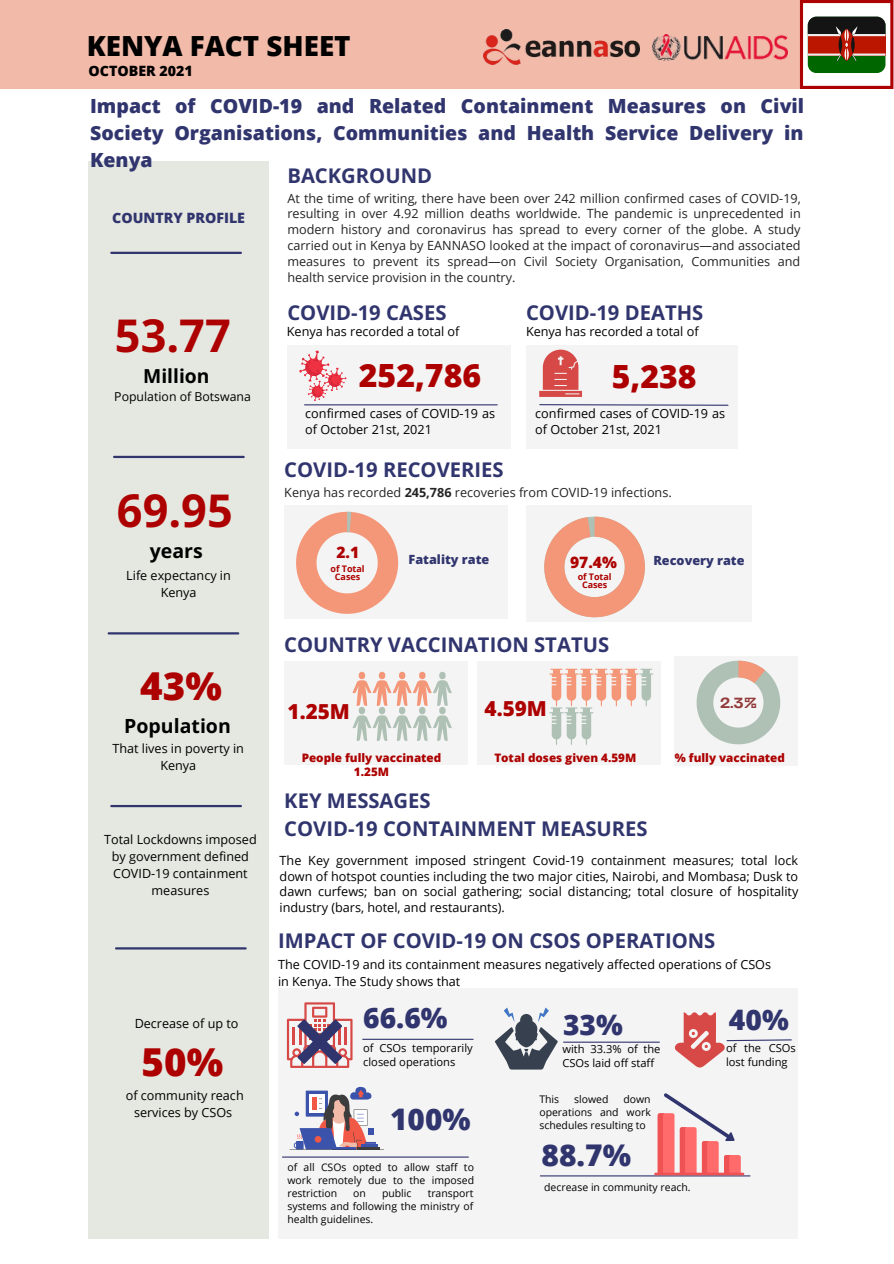
<style>
.page{position:relative;width:894px;height:1264px;background:#fff}
.page>*{position:absolute;margin:0;border:0;box-sizing:border-box;transform-origin:0 0}
.t1{font:700 45px "Open Sans";color:#ad0000}
.t2{font:800 38.4px "Open Sans";color:#ad0000}
.t3{font:800 31.95px "Open Sans";color:#ad0000}
.t4{font:800 29.85px "Open Sans";color:#31356e}
.t5{font:800 29.7px "Open Sans";color:#31356e}
.t6{font:800 28.2px "Open Sans";color:#31356e}
.t7{font:800 27.75px "Open Sans";color:#000}
.t8{font:800 20.7px "Open Sans";color:#ad0000}
.t9{font:700 20.25px "Open Sans";color:#31356e}
.t10{font:800 19.5px/27px "Open Sans";color:#31356e;text-align:justify}
.t11{font:700 19.5px "Open Sans";color:#000}
.t12{font:700 19.2px "Open Sans";color:#000}
.t13{font:800 15.6px "Open Sans";color:#ad0000}
.t14{font:700 15.45px "Telegraf";color:#923b39}
.t15{font:800 14.25px "Open Sans";color:#31356e}
.t16{font:800 14.25px "Open Sans";color:#000}
.t17{font:12.6px/16.8px "Open Sans";color:#000;text-align:center}
.t18{font:12.6px/15.8px "Open Sans";color:#242424;text-align:justify}
.t19{font:800 12.6px "Open Sans";color:#31356e}
.t20{font:12.3px "Open Sans";color:#000}
.t21{font:800 11.7px/14.5px "Open Sans";color:#ad0000;text-align:center}
.t22{font:11.1px/14px "Open Sans";color:#000}
.t23{font:10.5px/13px "Open Sans";color:#000;text-align:justify}
.t24{font:700 9px/7.5px "Open Sans";letter-spacing:-.01em;color:#ad0000;text-align:center}
.s1{font-weight:700}
</style>
<div class="page">
<div style="left:284px;top:661px;width:183px;height:104px;background:#f4f4f4"></div>
<svg style="left:352px;top:671px;width:99px;height:70px"></svg>
<div style="left:284px;top:505px;width:223px;height:114px;background:#f4f4f4"></div>
<svg style="left:296px;top:512px;width:102px;height:102px"></svg>
<div style="left:526px;top:505px;width:225px;height:116px;background:#f4f4f4"></div>
<svg style="left:544px;top:516px;width:100px;height:101px"></svg>
<div style="left:673px;top:656px;width:124px;height:109px;background:#f4f4f4"></div>
<svg style="left:696px;top:660px;width:84px;height:84px"></svg>
<div style="left:477px;top:661px;width:184px;height:104px;background:#f4f4f4"></div>
<svg style="left:549px;top:668px;width:104px;height:77px"></svg>
<div style="left:89px;top:161px;width:180px;height:1077px;background:#e5e8e0"></div>
<hr style="left:111px;top:252px;width:130px;height:2px;background:#31356e">
<hr style="left:114px;top:456px;width:129px;height:2px;background:#31356e">
<hr style="left:109px;top:632px;width:129px;height:2px;background:#31356e">
<hr style="left:116px;top:947px;width:129px;height:2px;background:#31356e">
<hr style="left:111px;top:805px;width:130px;height:2px;background:#31356e">
<div style="left:278px;top:988px;width:519px;height:250px;background:#f4f4f4"></div>
<hr style="left:362px;top:1038px;width:111px;height:1px;background:#31356e">
<div style="left:287px;top:345px;width:223px;height:103px;background:#f4f4f4"></div>
<svg style="left:299px;top:350px;width:47px;height:51px"></svg>
<div style="left:526px;top:345px;width:211px;height:103px;background:#f4f4f4"></div>
<svg style="left:539px;top:349px;width:43px;height:48px"></svg>
<hr style="left:304px;top:404px;width:193px;height:1px;background:#31356e">
<svg style="left:539px;top:404px;width:190px;height:2px"></svg>
<hr style="left:282px;top:1156px;width:186px;height:1px;background:#31356e">
<svg style="left:674px;top:1012px;width:118px;height:55px"></svg>
<svg style="left:287px;top:1002px;width:65px;height:65px"></svg>
<svg style="left:289px;top:1086px;width:95px;height:64px"></svg>
<hr style="left:563px;top:1041px;width:96px;height:1px;background:#31356e">
<svg style="left:494px;top:1007px;width:63px;height:62px"></svg>
<hr style="left:540px;top:1175px;width:209px;height:1px;background:#31356e">
<svg style="left:657px;top:1093px;width:83px;height:79px"></svg>
<hr style="left:654px;top:1172px;width:90px;height:3px;background:#ee5253">
<div style="left:0;top:0;width:799px;height:89px;background:#f1baa9"></div>
<img style="left:483px;top:30px;width:156px;height:35px">
<img style="left:652px;top:34px;width:135px;height:26px">
<svg style="left:799px;top:0;width:94px;height:89px"></svg>
<p class="t7" style="left:87px;top:26px;width:265px">KENYA FACT SHEET</p>
<p class="t16" style="left:89px;top:60px;width:106px">OCTOBER 2021</p>
<p class="t10" style="left:90px;top:92px;width:715px">Impact of COVID-19 and Related Containment Measures on Civil Society Organisations, Communities and Health Service Delivery in Kenya</p>
<p class="t9" style="left:287px;top:161px;width:146px">BACKGROUND</p>
<p class="t15" style="left:112px;top:207px;width:134px">COUNTRY PROFILE</p>
<p class="t1" style="left:115px;top:304px;width:117px">53.77</p>
<p class="t20" style="left:114px;top:388px;width:138px">Population of Botswana</p>
<p class="t12" style="left:143px;top:362px;width:68px">Million</p>
<p class="t1" style="left:117px;top:479px;width:117px">69.95</p>
<p class="t11" style="left:150px;top:537px;width:54px">years</p>
<p class="t17" style="left:126px;top:566px;width:106px">Life expectancy in<br>Kenya</p>
<p class="t2" style="left:140px;top:659px;width:83px">43%</p>
<p class="t11" style="left:124px;top:712px;width:108px">Population</p>
<p class="t17" style="left:112px;top:739px;width:133px">That lives in poverty in<br>Kenya</p>
<p class="t17" style="left:104px;top:831px;width:154px">Total Lockdowns imposed by government defined<br>COVID-19 containment measures</p>
<p class="t17" style="left:135px;top:1014px;width:105px">Decrease of up to</p>
<p class="t2" style="left:142px;top:1034px;width:83px">50%</p>
<p class="t17" style="left:126px;top:1086px;width:119px">of community reach services by CSOs</p>
<p class="t18" style="left:287px;top:190px;width:515px">At the time of writing, there have been over 242 million confirmed cases of COVID-19, resulting in over 4.92 million deaths worldwide. The pandemic is unprecedented in modern history and coronavirus has spread to every corner of the globe. A study carried out in Kenya by EANNASO looked at the impact of coronavirus—and associated measures to prevent its spread—on Civil Society Organisation, Communities and health service provision in the country.</p>
<p class="t9" style="left:287px;top:298px;width:161px">COVID-19 CASES</p>
<p class="t9" style="left:526px;top:298px;width:179px">COVID-19 DEATHS</p>
<p class="t17" style="left:287px;top:323px;width:174px">Kenya has recorded a total of</p>
<p class="t17" style="left:526px;top:323px;width:174px">Kenya has recorded a total of</p>
<p class="t3" style="left:359px;top:352px;width:124px">252,786</p>
<p class="t17" style="left:305px;top:405px;width:191px;line-height:15.8px;text-align:left">confirmed cases of COVID-19 as of October 21st, 2021</p>
<p class="t3" style="left:611px;top:354px;width:86px">5,238</p>
<p class="t17" style="left:535px;top:405px;width:191px;line-height:15.8px;text-align:left">confirmed cases of COVID-19 as of October 21st, 2021</p>
<p class="t9" style="left:284px;top:456px;width:221px">COVID-19 RECOVERIES</p>
<p class="t18" style="left:284px;top:484px;width:389px">Kenya has recorded <span class="s1">245,786</span> recoveries from COVID-19 infections.</p>
<p class="t13" style="left:336px;top:541px;width:24px">2.1</p>
<p class="t24" style="left:330px;top:565px;width:35px">of Total<br>Cases</p>
<p class="t19" style="left:408px;top:551px;width:82px">Fatality rate</p>
<p class="t19" style="left:653px;top:552px;width:93px">Recovery rate</p>
<p class="t13" style="left:570px;top:552px;width:48px">97.4%</p>
<p class="t24" style="left:577px;top:573px;width:35px">of Total<br>Cases</p>
<p class="t9" style="left:284px;top:630px;width:326px">COUNTRY VACCINATION STATUS</p>
<p class="t8" style="left:287px;top:696px;width:64px">1.25M</p>
<p class="t8" style="left:484px;top:693px;width:64px">4.59M</p>
<p class="t21" style="left:301px;top:749px;width:141px">People fully vaccinated<br>1.25M</p>
<p class="t21" style="left:494px;top:749px;width:143px">Total doses given 4.59M</p>
<p class="t9" style="left:284px;top:786px;width:148px">KEY MESSAGES</p>
<p class="t9" style="left:284px;top:814px;width:365px">COVID-19 CONTAINMENT MEASURES</p>
<p class="t14" style="left:719px;top:696px;width:38px">2.3%</p>
<p class="t21" style="left:674px;top:749px;width:112px">% fully vaccinated</p>
<p class="t17" style="left:279px;top:852px;width:520px;line-height:15.8px;text-align:justify">The Key government imposed stringent Covid-19 containment measures; total lock down of hotspot counties including the two major cities, Nairobi, and Mombasa; Dusk to dawn curfews; ban on social gathering; social distancing; total closure of hospitality industry (bars, hotel, and restaurants).</p>
<p class="t9" style="left:278px;top:926px;width:438px">IMPACT OF COVID-19 ON CSOS OPERATIONS</p>
<p class="t17" style="left:278px;top:955px;width:494px;text-align:left">The COVID-19 and its containment measures negatively affected operations of CSOs in Kenya. The Study shows that</p>
<p class="t6" style="left:363px;top:997px;width:86px">66.6%</p>
<p class="t22" style="left:363px;top:1040px;width:111px">of CSOs temporarily closed operations</p>
<p class="t5" style="left:390px;top:1098px;width:82px">100%</p>
<p class="t23" style="left:287px;top:1160px;width:188px">of all CSOs opted to allow staff to work remotely due to the imposed restriction</p>
<p class="t23" style="left:353px;top:1186px;width:14px">on</p>
<p class="t23" style="left:382px;top:1186px;width:31px">public</p>
<p class="t23" style="left:287px;top:1186px;width:187px;text-indent:140px">transport systems and following the ministry of health guidelines.</p>
<p class="t6" style="left:563px;top:1004px;width:61px">33%</p>
<p class="t22" style="left:562px;top:1042px;width:100px">with 33.3% of the<br>CSOs laid off staff</p>
<p class="t23" style="left:539px;top:1091px;width:21px">This</p>
<p class="t23" style="left:574px;top:1091px;width:36px">slowed</p>
<p class="t23" style="left:539px;top:1091px;width:113px;text-indent:84px">down operations and work schedules resulting to</p>
<p class="t4" style="left:541px;top:1134px;width:91px">88.7%</p>
<p class="t23" style="left:544px;top:1180px;width:148px">decrease in community reach.</p>
<p class="t6" style="left:728px;top:999px;width:61px">40%</p>
<p class="t22" style="left:725px;top:1040px;width:71px">of the CSOs lost funding</p>
</div>
